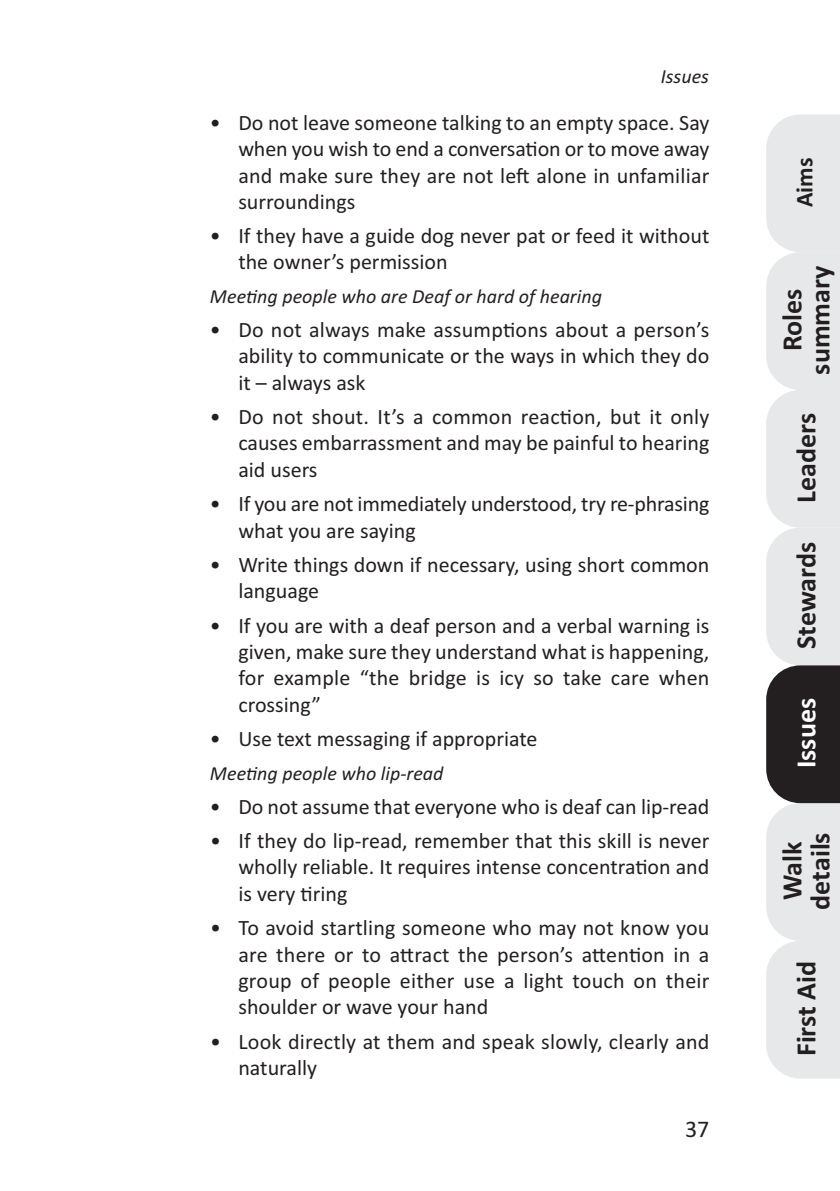
<style>
.page{position:relative;width:840px;height:1191px;background:#fff}
.page>*{position:absolute;margin:0;border:0;box-sizing:border-box;transform-origin:0 0}
.t1{font:700 28px/28px "Calibri";color:#231f20;text-align:center}
.t2{font:700 28px "Calibri";color:#fff}
.t3{font:700 24px "Calibri";color:#231f20}
.t4{font:24px "Calibri";color:#231f20}
.t5{font:22px/26.4px "Calibri";color:#231f20;text-align:justify}
.t6{font:italic 20px "Calibri";color:#231f20}
</style>
<div class="page">
<svg style="left:766px;top:114px;width:73px;height:964px;background:#cdcece"></svg>
<p class="t6" style="left:660px;top:64px;width:50px">Issues</p>
<p class="t5" style="left:238px;top:109px;width:472px;text-indent:-28px">• Do not leave someone talking to an empty space. Say when you wish to end a conversation or to move away and make sure they are not left alone in unfamiliar surroundings</p>
<p class="t5" style="left:238px;top:222px;width:472px;text-indent:-28px">• If they have a guide dog never pat or feed it without the owner’s permission</p>
<p class="t6" style="left:210px;top:284px;width:393px">Meeting people who are Deaf or hard of hearing</p>
<p class="t5" style="left:238px;top:316px;width:472px;text-indent:-28px">• Do not always make assumptions about a person’s ability to communicate or the ways in which they do it – always ask</p>
<p class="t5" style="left:238px;top:403px;width:472px;text-indent:-28px">• Do not shout. It’s a common reaction, but it only causes embarrassment and may be painful to hearing aid users</p>
<p class="t5" style="left:238px;top:490px;width:472px;text-indent:-28px">• If you are not immediately understood, try re-phrasing what you are saying</p>
<p class="t5" style="left:238px;top:551px;width:472px;text-indent:-28px">• Write things down if necessary, using short common language</p>
<p class="t5" style="left:238px;top:612px;width:472px;text-indent:-28px">• If you are with a deaf person and a verbal warning is given, make sure they understand what is happening, for example “the bridge is icy so take care when crossing”</p>
<p class="t5" style="left:210px;top:725px;width:329px">• Use text messaging if appropriate</p>
<p class="t6" style="left:210px;top:761px;width:235px">Meeting people who lip-read</p>
<p class="t5" style="left:210px;top:793px;width:500px">• Do not assume that everyone who is deaf can lip-read</p>
<p class="t5" style="left:238px;top:827px;width:472px;text-indent:-28px">• If they do lip-read, remember that this skill is never wholly reliable. It requires intense concentration and is very tiring</p>
<p class="t5" style="left:238px;top:914px;width:472px;text-indent:-28px">• To avoid startling someone who may not know you are there or to attract the person’s attention in a group of people either use a light touch on their shoulder or wave your hand</p>
<p class="t5" style="left:238px;top:1028px;width:472px;text-indent:-28px">• Look directly at them and speak slowly, clearly and naturally</p>
<p class="t4" style="left:684px;top:1114px;width:26px">37</p>
<p class="t3" style="left:789px;top:207px;width:51px;rotate:-90deg">Aims</p>
<p class="t1" style="left:777px;top:374px;width:110px;rotate:-90deg">Roles summary</p>
<p class="t1" style="left:791px;top:502px;width:91px;rotate:-90deg">Leaders</p>
<p class="t1" style="left:791px;top:649px;width:108px;rotate:-90deg">Stewards</p>
<p class="t2" style="left:788px;top:768px;width:72px;rotate:-90deg">Issues</p>
<p class="t1" style="left:777px;top:909px;width:79px;rotate:-90deg">Walk details</p>
<p class="t1" style="left:791px;top:1056px;width:97px;rotate:-90deg">First Aid</p>
</div>
